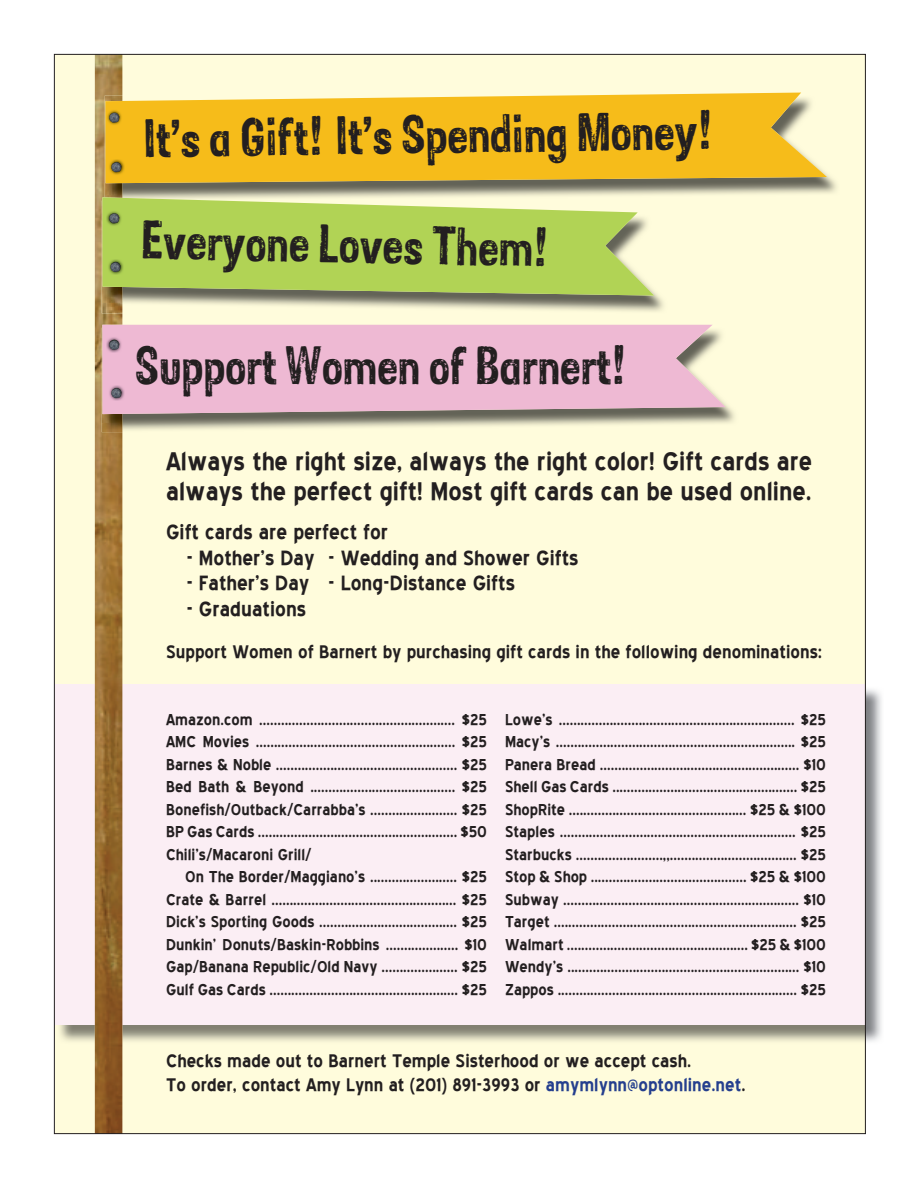
<style>
.page{position:relative;width:918px;height:1188px;background:#fff}
.page>*{position:absolute;margin:0;border:0;box-sizing:border-box;transform-origin:0 0}
.t1{font:44.1px "Sans Culottes";color:#231f20}
.t2{font:700 31.5px/30px "Blue Highway";color:#231f20}
.t3{font:700 25.5px "Blue Highway";color:#231f20}
.t4{font:700 22.5px/24px "Blue Highway";color:#231f20}
.t5{font:700 19.5px/22.5px "Blue Highway";color:#231f20;text-align:justify}
.s1{color:#253f8e}
</style>
<div class="page">
<div style="left:55px;top:54px;width:811px;height:1080px;background:#fffcdc"></div>
<img style="left:59px;top:689px;width:823px;height:355px">
<div style="left:55px;top:685px;width:810px;height:340px;background:#fbeef4"></div>
<img style="left:95px;top:56px;width:27px;height:1076px">
<img style="left:122px;top:174px;width:715px;height:23px">
<img style="left:105px;top:183px;width:17px;height:14px">
<svg style="left:105px;top:93px;width:722px;height:90px;background:#f0bd2b"></svg>
<img style="left:102px;top:292px;width:562px;height:21px">
<svg style="left:102px;top:197px;width:552px;height:99px;background:#b5d164"></svg>
<img style="left:102px;top:405px;width:633px;height:27px">
<svg style="left:102px;top:325px;width:624px;height:89px;background:#e8b7cd"></svg>
<img style="left:106px;top:110px;width:17px;height:16px">
<svg style="left:109px;top:113px;width:11px;height:10px"></svg>
<img style="left:108px;top:159px;width:17px;height:16px">
<svg style="left:111px;top:162px;width:11px;height:10px"></svg>
<img style="left:106px;top:210px;width:16px;height:16px">
<svg style="left:109px;top:213px;width:11px;height:10px"></svg>
<img style="left:108px;top:259px;width:16px;height:16px">
<svg style="left:110px;top:262px;width:11px;height:10px"></svg>
<img style="left:106px;top:337px;width:16px;height:16px">
<svg style="left:109px;top:340px;width:11px;height:10px"></svg>
<img style="left:108px;top:385px;width:17px;height:16px">
<svg style="left:111px;top:388px;width:11px;height:10px"></svg>
<h1 class="t1" style="left:143px;top:107px;width:570px;rotate:-1deg">It’s a Gift! It’s Spending Money!</h1>
<h1 class="t1" style="left:142px;top:208px;width:408px;rotate:1deg">Everyone Loves Them!</h1>
<h1 class="t1" style="left:135px;top:333px;width:492px">Support Women of Barnert!</h1>
<h2 class="t2" style="left:166px;top:447px;width:648px">Always the right size, always the right color! Gift cards are always the perfect gift! Most gift cards can be used online.</h2>
<h3 class="t3" style="left:166px;top:520px;width:224px">Gift cards are perfect for</h3>
<h3 class="t3" style="left:186px;top:546px;width:394px">- Mother’s Day - Wedding and Shower Gifts</h3>
<h3 class="t3" style="left:186px;top:571px;width:330px">- Father’s Day - Long-Distance Gifts</h3>
<h3 class="t3" style="left:186px;top:597px;width:121px">- Graduations</h3>
<p class="t4" style="left:166px;top:640px;width:658px">Support Women of Barnert by purchasing gift cards in the following denominations:</p>
<p class="t5" style="left:166px;top:708px;width:322px">Amazon.com ...................................................... $25<br>AMC Movies ....................................................... $25<br>Barnes &amp; Noble .................................................. $25<br>Bed Bath &amp; Beyond ........................................ $25<br>Bonefish/Outback/Carrabba’s ........................ $25<br>BP Gas Cards ....................................................... $50<br>Chili’s/Macaroni Grill/</p>
<p class="t5" style="left:166px;top:866px;width:322px;text-indent:19px">On The Border/Maggiano’s ........................ $25<br>Crate &amp; Barrel ................................................... $25<br>Dick’s Sporting Goods ...................................... $25<br>Dunkin’ Donuts/Baskin-Robbins .................... $10<br>Gap/Banana Republic/Old Navy ..................... $25<br>Gulf Gas Cards .................................................... $25</p>
<p class="t5" style="left:505px;top:709px;width:322px">Lowe’s ................................................................. $25<br>Macy’s .................................................................. $25<br>Panera Bread ....................................................... $10<br>Shell Gas Cards ................................................... $25<br>ShopRite ................................................. $25 &amp; $100<br>Staples ................................................................. $25<br>Starbucks ........................,,................................... $25<br>Stop &amp; Shop ........................................... $25 &amp; $100<br>Subway ................................................................. $10<br>Target ................................................................... $25<br>Walmart .................................................. $25 &amp; $100<br>Wendy’s ................................................................ $10<br>Zappos .................................................................. $25</p>
<p class="t4" style="left:166px;top:1049px;width:581px">Checks made out to Barnert Temple Sisterhood or we accept cash.<br>To order, contact Amy Lynn at (201) 891-3993 or <span class="s1">amymlynn@optonline.net</span>.</p>
</div>
